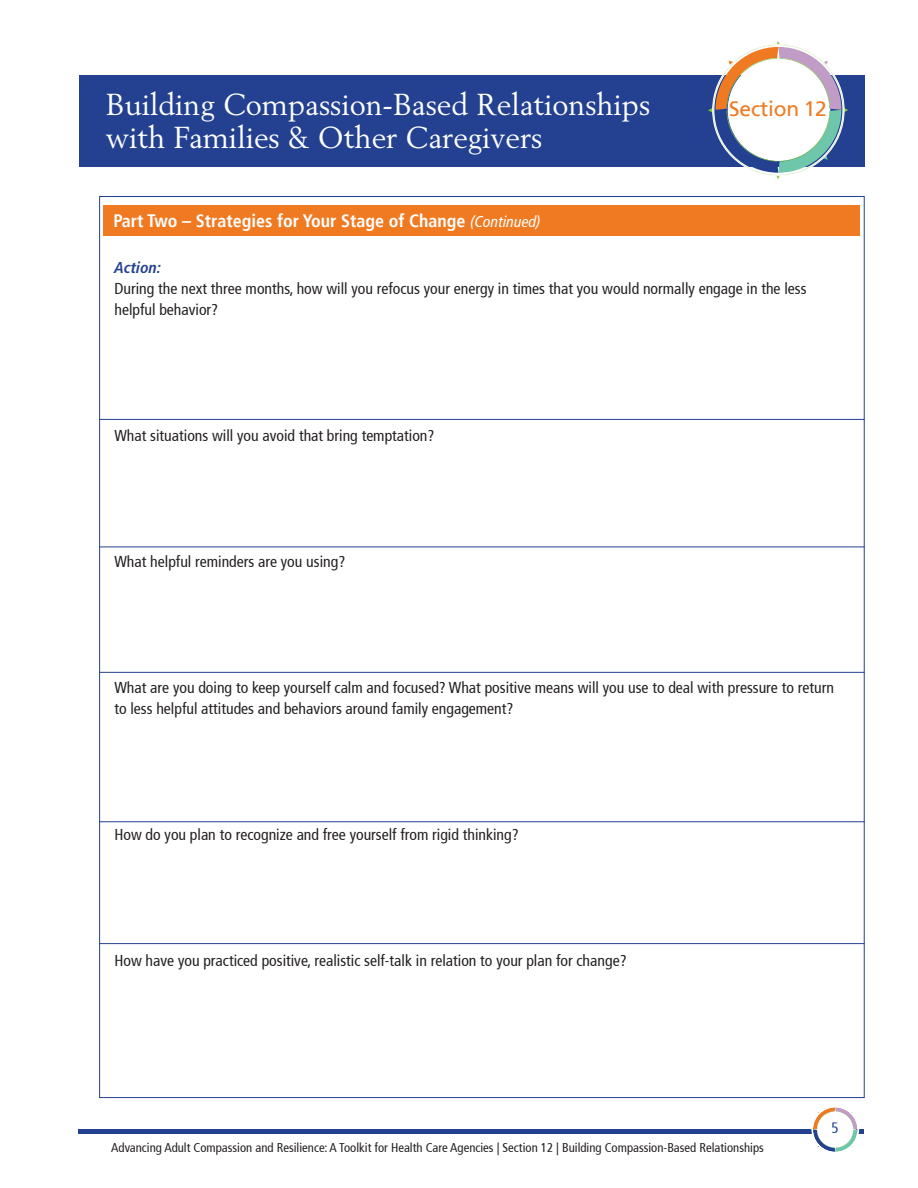
<style>
.page{position:relative;width:918px;height:1188px;background:#fff}
.page>*{position:absolute;margin:0;border:0;box-sizing:border-box;transform-origin:0 0}
.t1{font:30px "Berling";color:#fff}
.t2{font:21px "Frutiger";letter-spacing:-.01em;color:#f07a22}
.t3{font:700 condensed 18px "Frutiger";color:#fff}
.t4{font:condensed 15.75px/21px "Frutiger";color:#231f20}
.t5{font:italic 700 condensed 15.75px "Frutiger LT Pro";color:#234190}
.t6{font:condensed 15px "Frutiger";color:#234190}
.t7{font:condensed 12.75px "Frutiger";color:#231f20}
.s1{font-family:"Frutiger LT Pro";font-weight:400;font-style:italic;font-size:15.75px}
</style>
<div class="page">
<hr style="left:79px;top:1130px;width:785px;height:4px;background:#234190">
<svg style="left:810px;top:1107px;width:50px;height:45px"></svg>
<div style="left:104px;top:206px;width:756px;height:30px;background:#f07a22"></div>
<hr style="left:99px;top:419px;width:766px;height:1px;background:#234190">
<hr style="left:99px;top:547px;width:766px;height:1px;background:#234190">
<hr style="left:99px;top:672px;width:766px;height:1px;background:#234190">
<hr style="left:99px;top:821px;width:766px;height:1px;background:#234190">
<hr style="left:99px;top:943px;width:766px;height:1px;background:#234190">
<div style="left:79px;top:75px;width:786px;height:91px;background:#234190"></div>
<svg style="left:708px;top:41px;width:140px;height:138px"></svg>
<p class="t1" style="left:106px;top:86px;width:546px">Building Compassion-Based Relationships</p>
<p class="t1" style="left:106px;top:119px;width:438px">with Families &amp; Other Caregivers</p>
<p class="t3" style="left:114px;top:213px;width:429px">Part Two – Strategies for Your Stage of Change <span class="s1">(Continued)</span></p>
<p class="t2" style="left:729px;top:99px;width:99px">Section 12</p>
<p class="t5" style="left:114px;top:259px;width:48px">Action:</p>
<p class="t4" style="left:114px;top:280px;width:694px">During the next three months, how will you refocus your energy in times that you would normally engage in the less helpful behavior?</p>
<p class="t4" style="left:114px;top:427px;width:322px">What situations will you avoid that bring temptation?</p>
<p class="t4" style="left:114px;top:553px;width:232px">What helpful reminders are you using?</p>
<p class="t4" style="left:114px;top:679px;width:721px">What are you doing to keep yourself calm and focused? What positive means will you use to deal with pressure to return to less helpful attitudes and behaviors around family engagement?</p>
<p class="t4" style="left:114px;top:826px;width:406px">How do you plan to recognize and free yourself from rigid thinking?</p>
<p class="t4" style="left:114px;top:952px;width:514px">How have you practiced positive, realistic self-talk in relation to your plan for change?</p>
<p class="t7" style="left:111px;top:1142px;width:654px">Advancing Adult Compassion and Resilience: A Toolkit for Health Care Agencies | Section 12 | Building Compassion-Based Relationships</p>
<p class="t6" style="left:832px;top:1122px;width:9px">5</p>
</div>
